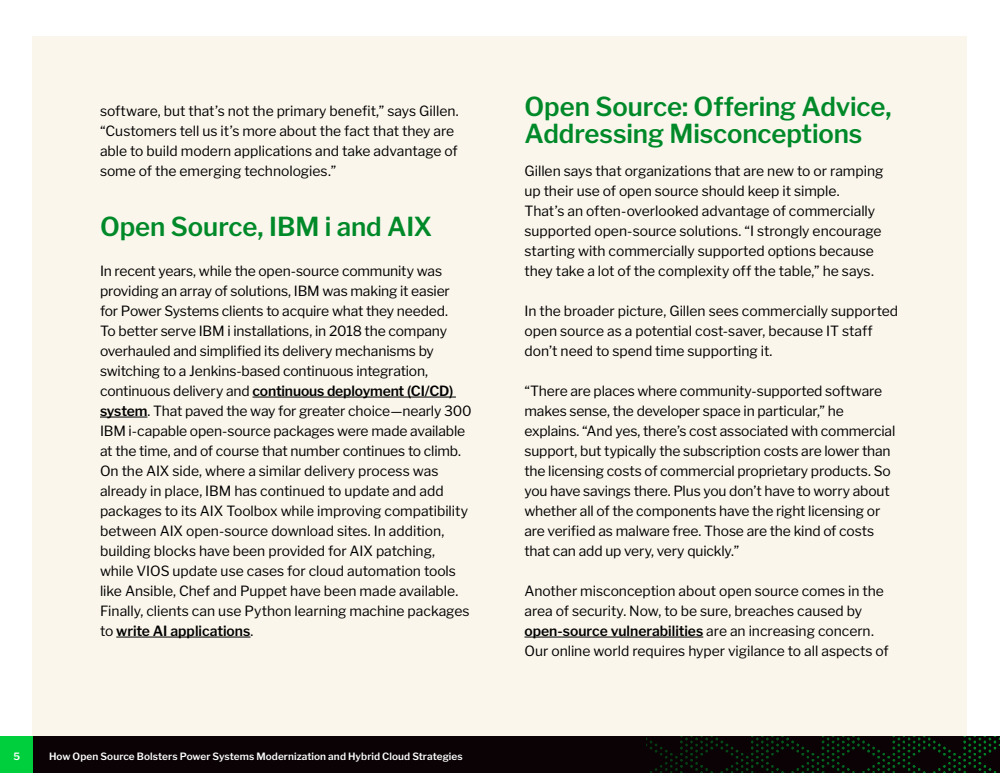
<style>
.page{position:relative;width:1000px;height:773px;background:#fff}
.page>*{position:absolute;margin:0;border:0;box-sizing:border-box;transform-origin:0 0}
.t1{font:600 26px/27px "Libre Franklin";letter-spacing:-.005em;color:#008929}
.t2{font:14px/20px "Libre Franklin";letter-spacing:-.005em;color:#000}
.t3{font:600 10px "Libre Franklin";letter-spacing:.01em;color:#fff}
.s1{font-weight:600}
</style>
<div class="page">
<div style="left:33px;top:36px;width:934px;height:701px;background:#faf6ec"></div>
<hr style="left:253px;top:397px;width:203px;height:1px;background:#000">
<hr style="left:100px;top:417px;width:47px;height:1px;background:#000">
<hr style="left:116px;top:637px;width:135px;height:1px;background:#000">
<hr style="left:524px;top:637px;width:179px;height:1px;background:#000">
<div style="left:33px;top:737px;width:967px;height:36px;background:#0a0204"></div>
<div style="left:0;top:737px;width:33px;height:36px;background:#00cf3d"></div>
<p class="t2" style="left:100px;top:101px;width:360px">software, but that’s not the primary benefit,” says Gillen. “Customers tell us it’s more about the fact that they are able to build modern applications and take advantage of some of the emerging technologies.”</p>
<h1 class="t1" style="left:100px;top:213px;width:334px">Open Source, IBM i and AIX</h1>
<p class="t2" style="left:100px;top:261px;width:373px">In recent years, while the open-source community was providing an array of solutions, IBM was making it easier for Power Systems clients to acquire what they needed.<br>To better serve IBM i installations, in 2018 the company overhauled and simplified its delivery mechanisms by switching to a Jenkins-based continuous integration, continuous delivery and <span class="s1">continuous deployment (CI/CD) system</span>. That paved the way for greater choice—nearly 300<br>IBM i-capable open-source packages were made available at the time, and of course that number continues to climb.<br>On the AIX side, where a similar delivery process was already in place, IBM has continued to update and add packages to its AIX Toolbox while improving compatibility between AIX open-source download sites. In addition, building blocks have been provided for AIX patching, while VIOS update use cases for cloud automation tools like Ansible, Chef and Puppet have been made available.<br>Finally, clients can use Python learning machine packages to <span class="s1">write AI applications</span>.</p>
<p class="t3" style="left:14px;top:750px;width:8px">5</p>
<p class="t3" style="left:49px;top:750px;width:415px">How Open Source Bolsters Power Systems Modernization and Hybrid Cloud Strategies</p>
<h1 class="t1" style="left:524px;top:93px;width:369px">Open Source: Offering Advice,<br>Addressing Misconceptions</h1>
<p class="t2" style="left:524px;top:161px;width:360px">Gillen says that organizations that are new to or ramping up their use of open source should keep it simple.<br>That’s an often-overlooked advantage of commercially supported open-source solutions. “I strongly encourage starting with commercially supported options because they take a lot of the complexity off the table,” he says.</p>
<p class="t2" style="left:524px;top:301px;width:375px">In the broader picture, Gillen sees commercially supported open source as a potential cost-saver, because IT staff don’t need to spend time supporting it.</p>
<p class="t2" style="left:524px;top:381px;width:372px">“There are places where community-supported software makes sense, the developer space in particular,” he explains. “And yes, there’s cost associated with commercial support, but typically the subscription costs are lower than the licensing costs of commercial proprietary products. So you have savings there. Plus you don’t have to worry about whether all of the components have the right licensing or are verified as malware free. Those are the kind of costs that can add up very, very quickly.”</p>
<p class="t2" style="left:524px;top:581px;width:366px">Another misconception about open source comes in the area of security. Now, to be sure, breaches caused by <span class="s1">open-source vulnerabilities</span> are an increasing concern.<br>Our online world requires hyper vigilance to all aspects of</p>
</div>
